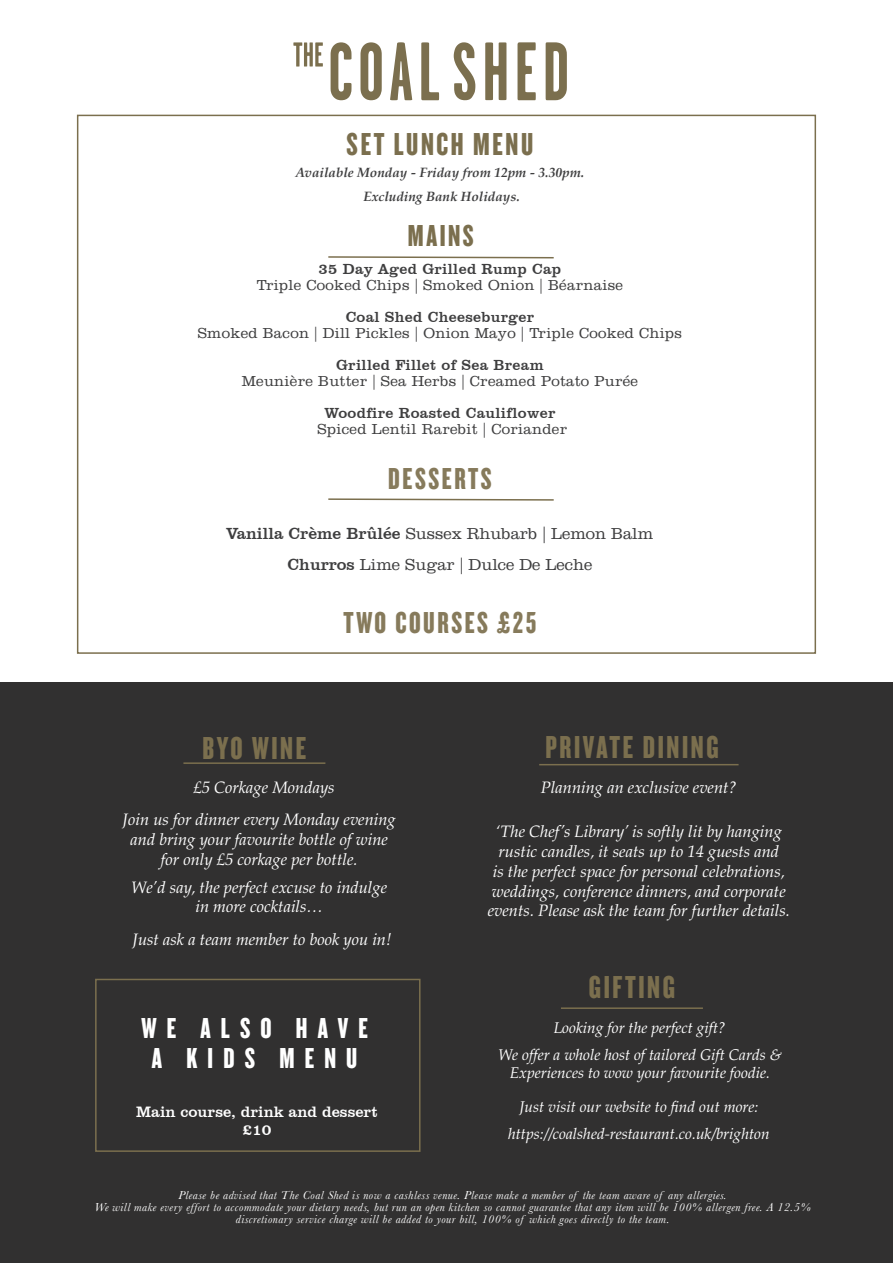
<style>
.page{position:relative;width:893px;height:1263px;background:#fff}
.page>*{position:absolute;margin:0;border:0;box-sizing:border-box;transform-origin:0 0}
.COAL_SHED_HEADER{font:33px "Knockout HTF68 Full Featherwt";letter-spacing:.08em;color:#7b6f4e}
.COAL_SHED_BODY{font:31.5px "Knockout HTF68 Full Featherwt";letter-spacing:.08em;color:#867a5b}
.TOP___BOTTOM_HEADERS{font:31.5px "Knockout HTF68 Full Featherwt";letter-spacing:.08em;color:#867a5b}
.MENU_ITEM{font:31.5px "Knockout HTF68 Full Featherwt";letter-spacing:.08em;color:#7b6f4e}
.t1{font:30px/30px "Knockout HTF68 Full Featherwt";letter-spacing:.34em;color:#fff;text-align:center}
.ITALICS{font:italic 16.5px/19.8px "Palatino LT Std";color:#fff;text-align:center}
.MENU_ITEM-2{font:italic 16.5px "Palatino LT Std";color:#fff}
.COAL_SHED_BODY-2{font:300 16.5px "Clarendon LT Std";color:#3e3e3f}
.COAL_SHED_MENU_ITEM{font:300 16.5px "Clarendon LT Std";color:#3e3e3f}
.ITALICS-2{font:italic 15.45px/18.6px "Palatino LT Std";color:#fff;text-align:center}
.ITALICS-3{font:15.45px/18.6px "Clarendon BT";color:#fff;text-align:center}
.COAL_SHED_BODY-3{font:300 15px "Clarendon LT Std";letter-spacing:.02em;color:#3e3e3f}
.COAL_SHED_BODY-4{font:15px "Clarendon BT";letter-spacing:.02em;color:#3e3e3f}
.COAL_SHED_MENU_ITEM-2{font:italic 700 13.5px "Palatino";color:#3e3e3f}
.COAL_SHED_ITALICS{font:italic 12px/12px "Baskerville";letter-spacing:.04em;color:#fff;text-align:center}
.s1{font-family:"Clarendon BT";font-weight:400}
</style>
<div class="page">
<div style="left:0;top:682px;width:893px;height:581px;background:#313030"></div>
<svg style="left:331px;top:42px;width:20px;height:58px"></svg>
<svg style="left:360px;top:42px;width:22px;height:58px"></svg>
<svg style="left:390px;top:42px;width:22px;height:58px"></svg>
<svg style="left:421px;top:42px;width:18px;height:58px"></svg>
<svg style="left:454px;top:42px;width:21px;height:58px"></svg>
<svg style="left:485px;top:42px;width:21px;height:58px"></svg>
<svg style="left:517px;top:42px;width:19px;height:58px"></svg>
<svg style="left:546px;top:42px;width:21px;height:58px"></svg>
<svg style="left:293px;top:42px;width:30px;height:25px"></svg>
<div style="left:95px;top:979px;width:326px;height:173px;border:2px solid #7b6f4e"></div>
<svg style="left:328px;top:256px;width:226px;height:3px"></svg>
<svg style="left:328px;top:498px;width:226px;height:3px"></svg>
<hr style="left:183px;top:762px;width:142px;height:2px;background:#7b6f4e">
<hr style="left:539px;top:764px;width:200px;height:1px;background:#7b6f4e">
<hr style="left:561px;top:1007px;width:142px;height:2px;background:#7b6f4e">
<p class="COAL_SHED_HEADER" style="left:347px;top:127px;width:188px">SET LUNCH MENU</p>
<p class="COAL_SHED_MENU_ITEM-2" style="left:296px;top:162px;width:290px">Available Monday - Friday from 12pm - 3.30pm.</p>
<p class="COAL_SHED_MENU_ITEM-2" style="left:363px;top:185px;width:158px">Excluding Bank Holidays.</p>
<p class="MENU_ITEM" style="left:408px;top:219px;width:67px">MAINS</p>
<p class="COAL_SHED_BODY-4" style="left:318px;top:260px;width:244px">35 Day Aged Grilled Rump Cap</p>
<p class="COAL_SHED_BODY-3" style="left:257px;top:277px;width:368px">Triple Cooked Chips | Smoked Onion | Béarnaise</p>
<p class="COAL_SHED_BODY-4" style="left:346px;top:308px;width:190px">Coal Shed Cheeseburger</p>
<p class="COAL_SHED_BODY-3" style="left:198px;top:325px;width:486px">Smoked Bacon | Dill Pickles | Onion Mayo | Triple Cooked Chips</p>
<p class="COAL_SHED_BODY-4" style="left:336px;top:356px;width:209px">Grilled Fillet of Sea Bream</p>
<p class="COAL_SHED_BODY-3" style="left:242px;top:373px;width:398px">Meunière Butter | Sea Herbs | Creamed Potato Purée</p>
<p class="COAL_SHED_BODY-4" style="left:324px;top:404px;width:232px">Woodfire Roasted Cauliflower</p>
<p class="COAL_SHED_BODY-3" style="left:318px;top:421px;width:251px">Spiced Lentil Rarebit | Coriander</p>
<p class="TOP___BOTTOM_HEADERS" style="left:388px;top:462px;width:105px">DESSERTS</p>
<p class="COAL_SHED_BODY-2" style="left:227px;top:524px;width:428px"><span class="s1">Vanilla Crème Brûlée</span> Sussex Rhubarb | Lemon Balm</p>
<p class="COAL_SHED_MENU_ITEM" style="left:288px;top:555px;width:306px"><span class="s1">Churros</span> Lime Sugar | Dulce De Leche</p>
<p class="COAL_SHED_BODY" style="left:344px;top:606px;width:194px">TWO COURSES £25</p>
<p class="COAL_SHED_HEADER" style="left:203px;top:731px;width:105px">BYO WINE</p>
<p class="MENU_ITEM-2" style="left:194px;top:777px;width:143px">£5 Corkage Mondays</p>
<p class="ITALICS" style="left:123px;top:810px;width:275px">Join us for dinner every Monday evening and bring your favourite bottle of wine for only £5 corkage per bottle.</p>
<p class="ITALICS" style="left:131px;top:877px;width:257px">We’d say, the perfect excuse to indulge in more cocktails…</p>
<p class="ITALICS" style="left:132px;top:930px;width:261px">Just ask a team member to book you in!</p>
<p class="t1" style="left:141px;top:1014px;width:228px">WE ALSO HAVE<br>A KIDS MENU</p>
<p class="ITALICS-3" style="left:136px;top:1102px;width:243px">Main course, drink and dessert £10</p>
<p class="COAL_SHED_HEADER" style="left:545px;top:730px;width:175px">PRIVATE DINING</p>
<p class="MENU_ITEM-2" style="left:541px;top:777px;width:198px">Planning an exclusive event?</p>
<p class="ITALICS" style="left:488px;top:822px;width:304px">‘The Chef’s Library’ is softly lit by hanging rustic candles, it seats up to 14 guests and<br>is the perfect space for personal celebrations, weddings, conference dinners, and corporate events. Please ask the team for further details.</p>
<p class="COAL_SHED_HEADER" style="left:589px;top:970px;width:87px">GIFTING</p>
<p class="ITALICS-2" style="left:554px;top:1018px;width:174px">Looking for the perfect gift?</p>
<p class="ITALICS-2" style="left:498px;top:1045px;width:285px">We offer a whole host of tailored Gift Cards &amp;<br>Experiences to wow your favourite foodie.</p>
<p class="ITALICS-2" style="left:519px;top:1098px;width:240px">Just visit our website to find out more:</p>
<p class="ITALICS-2" style="left:508px;top:1125px;width:263px">https://coalshed-restaurant.co.uk/brighton</p>
<p class="COAL_SHED_ITALICS" style="left:94px;top:1189px;width:718px">Please be advised that The Coal Shed is now a cashless venue. Please make a member of the team aware of any allergies.<br>We will make every effort to accommodate your dietary needs, but run an open kitchen so cannot guarantee that any item will be 100% allergen free. A 12.5% discretionary service charge will be added to your bill, 100% of which goes directly to the team.</p>
</div>
